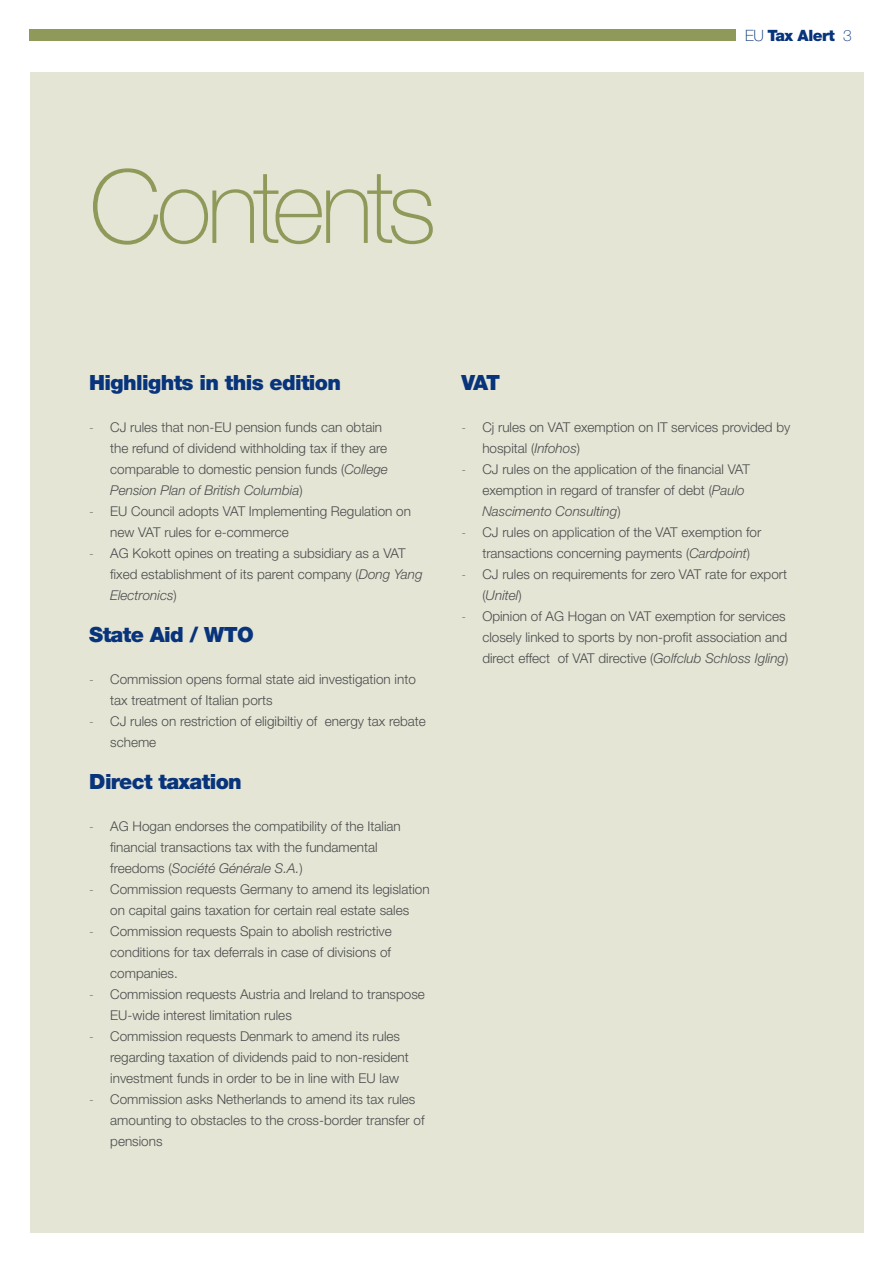
<style>
.page{position:relative;width:893px;height:1263px;background:#fff}
.page>*{position:absolute;margin:0;border:0;box-sizing:border-box;transform-origin:0 0}
.t1{font:100 102px "Helvetica Neue LT Pro";letter-spacing:-.06em;color:#8f9a5a}
.Subkop_donkerblauw_1{font:900 21px "Helvetica Neue LT Pro";letter-spacing:-.03em;color:#08347b}
.t2{font:900 15.6px "Helvetica Neue LT Pro";letter-spacing:-.03em;color:#08347b}
.t3{font:300 13.5px/21px "Helvetica Neue LT Pro";color:#4b4c4d}
.s1{font-weight:100}
.s2{font-style:italic}
</style>
<div class="page">
<div style="left:30px;top:30px;width:706px;height:11px;background:#8f9a5a"></div>
<div style="left:30px;top:72px;width:833px;height:1161px;background:#e4e5d5"></div>
<p class="t1" style="left:89px;top:148px;width:349px">Contents</p>
<p class="t2" style="left:745px;top:26px;width:108px"><span class="s1">EU</span> Tax Alert <span class="s1">3</span></p>
<p class="Subkop_donkerblauw_1" style="left:89px;top:370px;width:253px">Highlights in this edition</p>
<p class="t3" style="left:110px;top:416px;width:279px;text-indent:-21px"><span class="s1">-</span> CJ rules that non-EU pension funds can obtain the refund of dividend withholding tax if they are comparable to domestic pension funds (<span class="s2">College Pension Plan of British Columbia</span>)</p>
<p class="t3" style="left:110px;top:500px;width:302px;text-indent:-21px"><span class="s1">-</span> EU Council adopts VAT Implementing Regulation on new VAT rules for e-commerce</p>
<p class="t3" style="left:110px;top:542px;width:314px;text-indent:-21px"><span class="s1">-</span> AG Kokott opines on treating a subsidiary as a VAT fixed establishment of its parent company (<span class="s2">Dong Yang<br>Electronics</span>)</p>
<p class="Subkop_donkerblauw_1" style="left:89px;top:622px;width:166px">State Aid / WTO</p>
<p class="t3" style="left:110px;top:668px;width:307px;text-indent:-21px"><span class="s1">-</span> Commission opens formal state aid investigation into tax treatment of Italian ports</p>
<p class="t3" style="left:110px;top:710px;width:317px;text-indent:-21px"><span class="s1">-</span> CJ rules on restriction of eligibiltiy of energy tax rebate scheme</p>
<p class="Subkop_donkerblauw_1" style="left:89px;top:769px;width:154px">Direct taxation</p>
<p class="t3" style="left:110px;top:815px;width:292px;text-indent:-21px"><span class="s1">-</span> AG Hogan endorses the compatibility of the Italian financial transactions tax with the fundamental freedoms (<span class="s2">Société Générale S.A.</span>)</p>
<p class="t3" style="left:89px;top:878px;width:342px;text-align:center"><span class="s1">-</span> Commission requests Germany to amend its legislation on capital gains taxation for certain real estate sales</p>
<p class="t3" style="left:110px;top:920px;width:283px;text-align:justify;text-indent:-21px"><span class="s1">-</span> Commission requests Spain to abolish restrictive conditions for tax deferrals in case of divisions of companies.</p>
<p class="t3" style="left:110px;top:983px;width:316px;text-indent:-21px"><span class="s1">-</span> Commission requests Austria and Ireland to transpose<br>EU-wide interest limitation rules</p>
<p class="t3" style="left:110px;top:1025px;width:300px;text-indent:-21px"><span class="s1">-</span> Commission requests Denmark to amend its rules regarding taxation of dividends paid to non-resident investment funds in order to be in line with EU law</p>
<p class="t3" style="left:110px;top:1088px;width:316px;text-indent:-21px"><span class="s1">-</span> Commission asks Netherlands to amend its tax rules amounting to obstacles to the cross-border transfer of pensions</p>
<p class="Subkop_donkerblauw_1" style="left:461px;top:370px;width:40px">VAT</p>
<p class="t3" style="left:482px;top:416px;width:309px;text-indent:-21px"><span class="s1">-</span> Cj rules on VAT exemption on IT services provided by hospital (<span class="s2">Infohos</span>)</p>
<p class="t3" style="left:482px;top:458px;width:269px;text-indent:-21px"><span class="s1">-</span> CJ rules on the application of the financial VAT exemption in regard of transfer of debt (<span class="s2">Paulo<br>Nascimento Consulting</span>)</p>
<p class="t3" style="left:482px;top:521px;width:280px;text-indent:-21px"><span class="s1">-</span> CJ rules on application of the VAT exemption for transactions concerning payments (<span class="s2">Cardpoint</span>)</p>
<p class="t3" style="left:482px;top:563px;width:306px;text-indent:-21px"><span class="s1">-</span> CJ rules on requirements for zero VAT rate for export (<span class="s2">Unitel</span>)</p>
<p class="t3" style="left:482px;top:605px;width:307px;text-indent:-21px"><span class="s1">-</span> Opinion of AG Hogan on VAT exemption for services closely linked to sports by non-profit association and direct effect of VAT directive (<span class="s2">Golfclub Schloss Igling</span>)</p>
</div>
